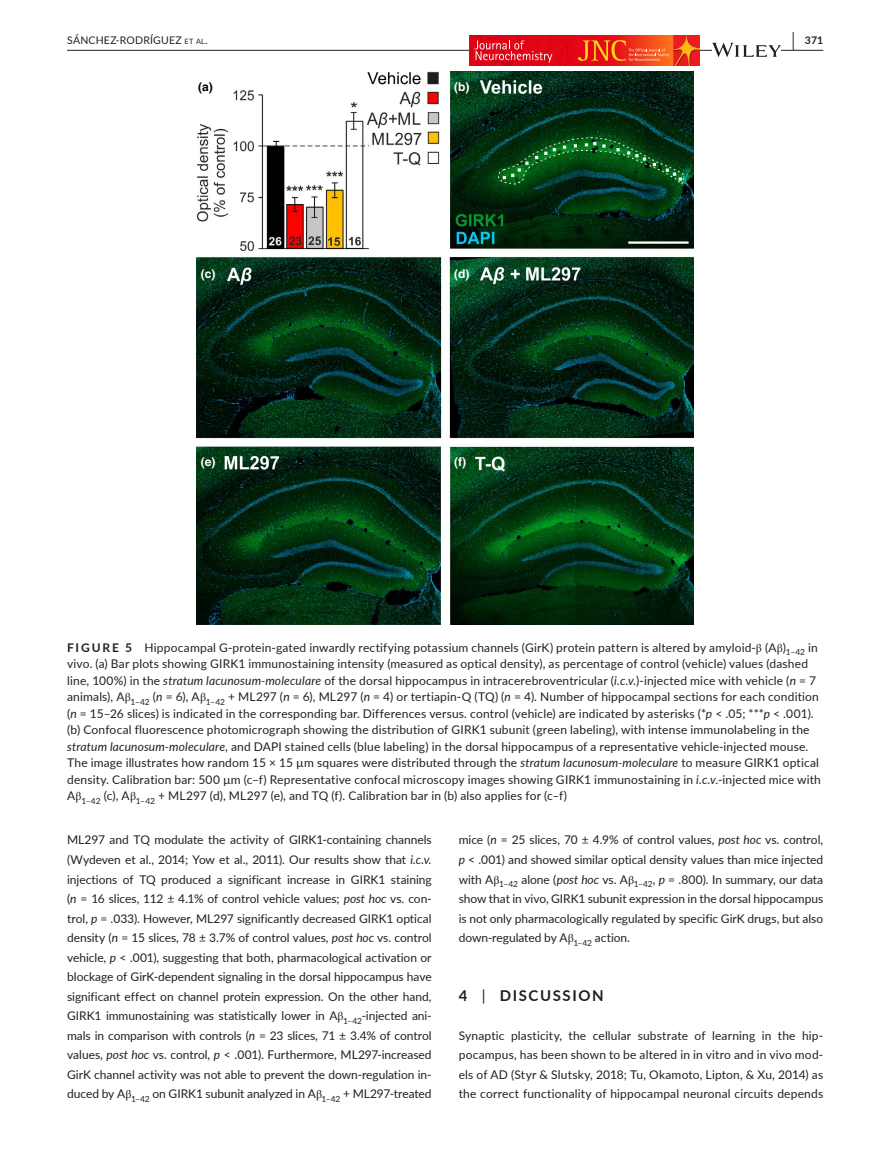
<style>
.page{position:relative;width:893px;height:1174px;background:#fff}
.page>*{position:absolute;margin:0;border:0;box-sizing:border-box;transform-origin:0 0}
.t1{font:700 19.5px "Lato";color:#231f20;scale:.48 1}
.t2{font:700 15px "Lato";letter-spacing:.11em;color:#231f20}
.t3{font:12px/19.5px "Lato";letter-spacing:.015em;color:#231f20;text-align:justify}
.t4{font:700 12px "Helvetica";color:#fff}
.t5{font:700 12px "Helvetica";color:#000}
.t6{font:10.5px "Lato";letter-spacing:.02em;color:#231f20}
.t7{font:700 10.5px "Lato";color:#231f20}
.s1{font-size:7.35px}
.s2{font-weight:700}
.s3{font-family:"STIX"}
.s4{font-style:italic}
.s5{font-weight:400}
</style>
<div class="page">
<hr style="left:67px;top:50px;width:756px;height:1px;background:#231f20">
<img style="left:469px;top:36px;width:231px;height:29px">
<svg style="left:474px;top:40px;width:78px;height:23px;background:#e32c3a"></svg>
<svg style="left:578px;top:40px;width:91px;height:22px;background:#f04d22"></svg>
<svg style="left:712px;top:43px;width:69px;height:14px"></svg>
<img style="left:196px;top:72px;width:498px;height:552px">
<h1 class="t1" style="left:792px;top:25px;width:7px">|</h1>
<p class="t6" style="left:67px;top:33px;width:142px">SÁNCHEZ-RODRÍGUEZ <span class="s1">et al</span>.</p>
<p class="t7" style="left:805px;top:33px;width:20px">371</p>
<p class="t5" style="left:198px;top:80px;width:16px">(a)</p>
<p class="t4" style="left:454px;top:80px;width:17px">(b)</p>
<p class="t4" style="left:201px;top:266px;width:16px">(c)</p>
<p class="t4" style="left:454px;top:266px;width:17px">(d)</p>
<p class="t4" style="left:201px;top:454px;width:16px">(e)</p>
<p class="t4" style="left:454px;top:454px;width:13px">(f)</p>
<p class="t3" style="left:67px;top:638px;width:755px;line-height:16.5px;text-align:left"><span class="s2">FIGURE 5</span> Hippocampal G-protein-gated inwardly rectifying potassium channels (GirK) protein pattern is altered by amyloid-<span class="s3">β</span> (A<span class="s3">β</span>)<sub>1–42</sub> in vivo. (a) Bar plots showing GIRK1 immunostaining intensity (measured as optical density), as percentage of control (vehicle) values (dashed line, 100%) in the <span class="s4">stratum lacunosum-moleculare</span> of the dorsal hippocampus in intracerebroventricular (<span class="s4">i.c.v.</span>)-injected mice with vehicle (<span class="s4">n</span> = 7 animals), A<span class="s3">β</span><sub>1–42</sub> (<span class="s4">n</span> = 6), A<span class="s3">β</span><sub>1–42</sub> + ML297 (<span class="s4">n</span> = 6), ML297 (<span class="s4">n</span> = 4) or tertiapin-Q (TQ) (<span class="s4">n</span> = 4). Number of hippocampal sections for each condition (<span class="s4">n</span> = 15–26 slices) is indicated in the corresponding bar. Differences versus<span class="s4">.</span> control (vehicle) are indicated by asterisks (*<span class="s4">p</span> &lt; .05; ***<span class="s4">p</span> &lt; .001). (b) Confocal fluorescence photomicrograph showing the distribution of GIRK1 subunit (green labeling), with intense immunolabeling in the <span class="s4">stratum lacunosum-moleculare</span>, and DAPI stained cells (blue labeling) in the dorsal hippocampus of a representative vehicle-injected mouse.<br>The image illustrates how random 15 × 15 µm squares were distributed through the <span class="s4">stratum lacunosum-moleculare</span> to measure GIRK1 optical density. Calibration bar: 500 µm (c–f) Representative confocal microscopy images showing GIRK1 immunostaining in <span class="s4">i.c.v.</span>-injected mice with A<span class="s3">β</span><sub>1–42</sub> (c), A<span class="s3">β</span><sub>1–42</sub> + ML297 (d), ML297 (e), and TQ (f). Calibration bar in (b) also applies for (c–f)</p>
<p class="t3" style="left:67px;top:830px;width:366px">ML297 and TQ modulate the activity of GIRK1-containing channels (Wydeven et al., 2014; Yow et al., 2011). Our results show that <span class="s4">i.c.v. </span>injections of TQ produced a significant increase in GIRK1 staining (<span class="s4">n</span> = 16 slices, 112 ± 4.1% of control vehicle values; <span class="s4">post hoc</span> vs. con&shy;trol, <span class="s4">p</span> = .033). However, ML297 significantly decreased GIRK1 optical density (<span class="s4">n</span> = 15 slices, 78 ± 3.7% of control values, <span class="s4">post hoc</span> vs. control vehicle, <span class="s4">p</span> &lt; .001), suggesting that both, pharmacological activation or blockage of GirK-dependent signaling in the dorsal hippocampus have significant effect on channel protein expression. On the other hand, GIRK1 immunostaining was statistically lower in A<span class="s3">β</span><sub>1–42</sub>-injected ani&shy;mals in comparison with controls (<span class="s4">n</span> = 23 slices, 71 ± 3.4% of control values, <span class="s4">post hoc</span> vs. control, <span class="s4">p</span> &lt; .001). Furthermore, ML297-increased GirK channel activity was not able to prevent the down-regulation in&shy;duced by A<span class="s3">β</span><sub>1–42</sub> on GIRK1 subunit analyzed in A<span class="s3">β</span><sub>1–42</sub> + ML297-treated</p>
<p class="t3" style="left:459px;top:830px;width:366px">mice (<span class="s4">n</span> = 25 slices, 70 ± 4.9% of control values, <span class="s4">post hoc</span> vs. control, <span class="s4">p</span> &lt; .001) and showed similar optical density values than mice injected with A<span class="s3">β</span><sub>1–42</sub> alone (<span class="s4">post hoc</span> vs. A<span class="s3">β</span><sub>1–42</sub>, <span class="s4">p</span> = .800). In summary, our data show that in vivo, GIRK1 subunit expression in the dorsal hippocampus is not only pharmacologically regulated by specific GirK drugs, but also down-regulated by A<span class="s3">β</span><sub>1–42</sub> action.</p>
<p class="t2" style="left:459px;top:984px;width:147px">4 <span class="s5">|</span> DISCUSSION</p>
<p class="t3" style="left:459px;top:1025px;width:366px">Synaptic plasticity, the cellular substrate of learning in the hip&shy;pocampus, has been shown to be altered in in vitro and in vivo mod&shy;els of AD (Styr &amp; Slutsky, 2018; Tu, Okamoto, Lipton, &amp; Xu, 2014) as the correct functionality of hippocampal neuronal circuits depends</p>
</div>
